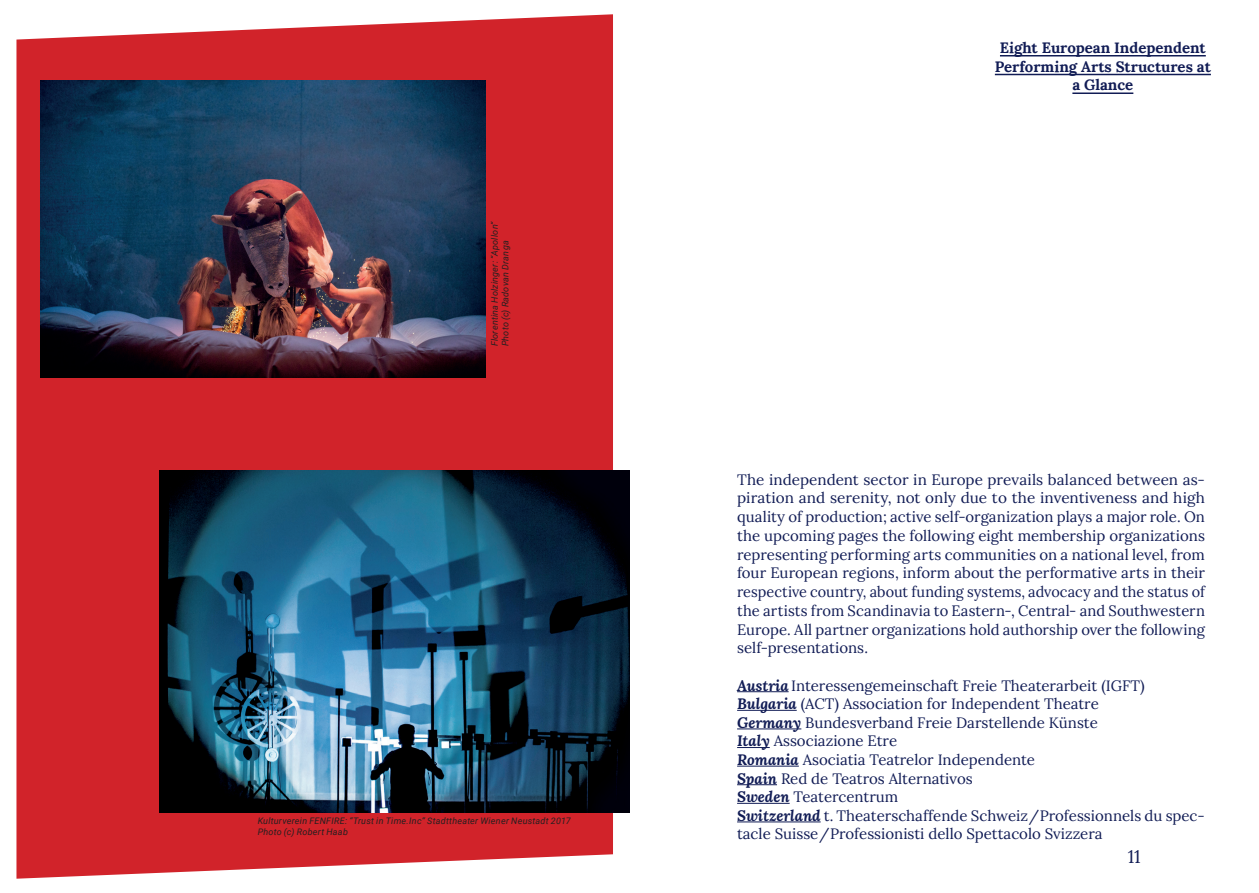
<style>
.page{position:relative;width:1259px;height:893px;background:#fff}
.page>*{position:absolute;margin:0;border:0;box-sizing:border-box;transform-origin:0 0}
.t1{font:18px "Lora";color:#111c55}
.t2{font:15px/18.8px "Lora";color:#111c55;text-align:justify}
.t3{font:700 15px/18.8px "Lora";color:#111c55;text-align:center}
.t4{font:italic 9px/10.8px "Roboto";letter-spacing:.025em;color:#231f20}
.s1{font-weight:700;font-style:italic}
</style>
<div class="page">
<hr style="left:737px;top:691px;width:51px;height:1px;background:#111c55">
<hr style="left:737px;top:710px;width:59px;height:1px;background:#111c55">
<hr style="left:737px;top:728px;width:64px;height:1px;background:#111c55">
<hr style="left:737px;top:747px;width:33px;height:1px;background:#111c55">
<hr style="left:737px;top:766px;width:62px;height:1px;background:#111c55">
<hr style="left:737px;top:784px;width:40px;height:1px;background:#111c55">
<hr style="left:737px;top:803px;width:52px;height:1px;background:#111c55">
<hr style="left:737px;top:821px;width:83px;height:1px;background:#111c55">
<hr style="left:1000px;top:55px;width:205px;height:1px;background:#111c55">
<hr style="left:995px;top:74px;width:216px;height:1px;background:#111c55">
<hr style="left:1072px;top:92px;width:61px;height:2px;background:#111c55">
<svg style="left:16px;top:14px;width:597px;height:865px;background:#d33238"></svg>
<img style="left:40px;top:81px;width:446px;height:297px">
<img style="left:159px;top:470px;width:470px;height:342px">
<p class="t4" style="left:489px;top:346px;width:127px;rotate:-90deg">Florentina Holzinger: “Apollon“<br>Photo (c) Radovan Dranga</p>
<p class="t4" style="left:258px;top:815px;width:314px">Kulturverein FENFIRE: “Trust in Time.Inc“ Stadttheater Wiener Neustadt 2017<br>Photo (c) Robert Haab</p>
<p class="t3" style="left:995px;top:36px;width:217px">Eight European Independent<br>Performing Arts Structures at a Glance</p>
<p class="t2" style="left:737px;top:469px;width:469px">The independent sector in Europe prevails balanced between as&shy;piration and serenity, not only due to the inventiveness and high quality of production; active self-organization plays a major role. On the upcoming pages the following eight membership organizations representing performing arts communities on a national level, from four European regions, inform about the performative arts in their respective country, about funding systems, advocacy and the status of the artists from Scandinavia to Eastern-, Central- and Southwestern Europe. All partner organizations hold authorship over the following self-presentations.</p>
<p class="t2" style="left:737px;top:675px;width:469px;text-align:left"><span class="s1">Austria</span> Interessengemeinschaft Freie Theaterarbeit (IGFT)<br><span class="s1">Bulgaria</span> (ACT) Association for Independent Theatre<br><span class="s1">Germany</span> Bundesverband Freie Darstellende Künste<br><span class="s1">Italy</span> Associazione Etre<br><span class="s1">Romania</span> Asociatia Teatrelor Independente<br><span class="s1">Spain</span> Red de Teatros Alternativos<br><span class="s1">Sweden</span> Teatercentrum<br><span class="s1">Switzerland</span> t. Theaterschaffende Schweiz/Professionnels du spec&shy;tacle Suisse/Professionisti dello Spettacolo Svizzera</p>
<p class="t1" style="left:1128px;top:843px;width:14px">11</p>
</div>
